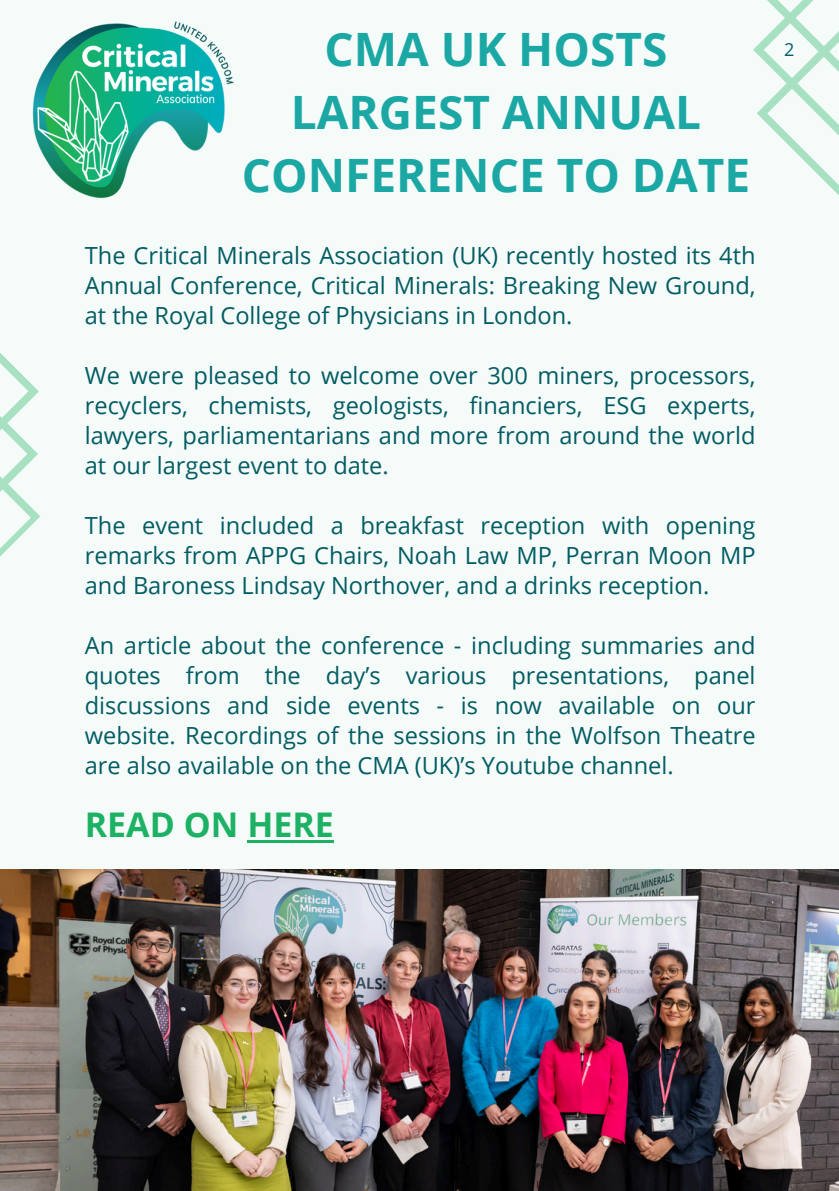
<style>
.page{position:relative;width:839px;height:1191px;background:#fff}
.page>*{position:absolute;margin:0;border:0;box-sizing:border-box;transform-origin:0 0}
.t1{font:700 46px/63px "Open Sans";color:#1ba8a5;text-align:center}
.t2{font:700 34px "Open Sans";color:#1db263}
.t3{font:23.6px/30px "Open Sans";color:#035c63;text-align:justify}
.t4{font:18px "Open Sans";color:#035c63}
</style>
<div class="page">
<div style="left:0;top:0;width:838px;height:1191px;background:#f4fbf9"></div>
<svg style="left:753px;top:0;width:85px;height:194px"></svg>
<svg style="left:0;top:353px;width:40px;height:204px"></svg>
<img style="left:32px;top:21px;width:202px;height:178px">
<img style="left:0;top:869px;width:838px;height:322px">
<hr style="left:247px;top:840px;width:87px;height:3px;background:#1db263">
<p class="t1" style="left:324px;top:16px;width:344px">CMA UK HOSTS</p>
<p class="t4" style="left:784px;top:37px;width:12px">2</p>
<p class="t1" style="left:242px;top:79px;width:510px">LARGEST ANNUAL<br>CONFERENCE TO DATE</p>
<p class="t3" style="left:85px;top:240px;width:672px">The Critical Minerals Association (UK) recently hosted its 4th Annual Conference, Critical Minerals: Breaking New Ground, at the Royal College of Physicians in London.</p>
<p class="t3" style="left:85px;top:360px;width:672px">We were pleased to welcome over 300 miners, processors, recyclers, chemists, geologists, financiers, ESG experts, lawyers, parliamentarians and more from around the world at our largest event to date.</p>
<p class="t3" style="left:85px;top:510px;width:672px">The event included a breakfast reception with opening remarks from APPG Chairs, Noah Law MP, Perran Moon MP and Baroness Lindsay Northover, and a drinks reception.</p>
<h1 class="t3" style="left:85px;top:630px;width:672px">An article about the conference - including summaries and quotes from the day’s various presentations, panel discussions and side events - is now available on our website. Recordings of the sessions in the Wolfson Theatre are also available on the CMA (UK)’s Youtube channel.</h1>
<p class="t2" style="left:85px;top:800px;width:250px">READ ON HERE</p>
</div>
